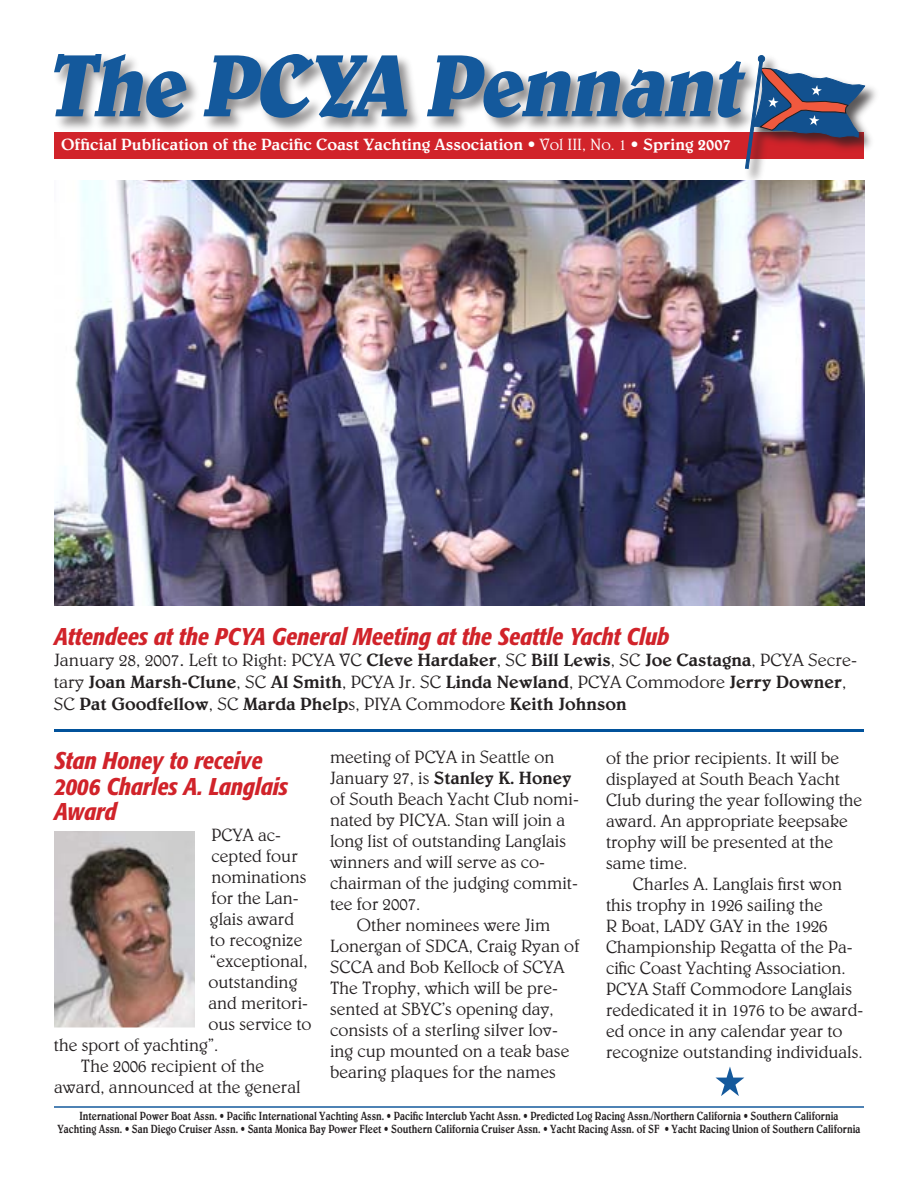
<style>
.page{position:relative;width:918px;height:1188px;background:#fff}
.page>*{position:absolute;margin:0;border:0;box-sizing:border-box;transform-origin:0 0}
.t1{font:italic 500 condensed 24px/25.5px "Formata";color:#d1232a}
.t2{font:300 18px/21px "Belwe";color:#231f20}
.t3{font:500 18px/21.8px "Belwe";color:#231f20}
.t4{font:500 16.5px "Belwe";color:#fff}
.t5{font:500 12px/13.5px "Belwe";color:#231f20;text-align:center;scale:.8 1}
.s1{font-weight:300}
.s2{font-weight:300;font-size:21px}
</style>
<div class="page">
<div style="left:53px;top:52px;width:709px;height:83px;background:#231f20;opacity:.5"></div>
<svg style="left:53px;top:54px;width:691px;height:64px"></svg>
<div style="left:54px;top:132px;width:810px;height:26px;background:#d1232a"></div>
<div style="left:744px;top:54px;width:137px;height:131px;background:#231f20;opacity:.75"></div>
<div style="left:758px;top:55px;width:7px;height:7px;background:#12518f;border-radius:50%"></div>
<div style="left:758px;top:55px;width:7px;height:8px;border:1px solid #12518f;border-radius:50%"></div>
<svg style="left:745px;top:61px;width:123px;height:110px"></svg>
<hr style="left:54px;top:1106px;width:810px;height:2px;background:#14599c">
<img style="left:54px;top:180px;width:810px;height:426px">
<img style="left:54px;top:831px;width:141px;height:197px">
<hr style="left:54px;top:729px;width:810px;height:3px;background:#01529b">
<svg style="left:716px;top:1067px;width:28px;height:29px"></svg>
<p class="t4" style="left:61px;top:135px;width:671px">Official Publication of the Pacific Coast Yachting Association <span class="s1">• Vol III, No. 1 •</span> Spring 2007</p>
<h1 class="t1" style="left:54px;top:623px;width:617px">Attendees at the PCYA General Meeting at the Seattle Yacht Club</h1>
<p class="t3" style="left:54px;top:649px;width:805px"><span class="s1">January 28, 2007</span><span class="s2">.</span> <span class="s1">Left to Right: PCYA VC</span> Cleve Hardaker<span class="s1">, SC</span> Bill Lewis<span class="s1">, SC</span> Joe Castagna<span class="s1">, PCYA Secre&shy;tary</span> Joan Marsh-Clune<span class="s1">, SC</span> Al Smith<span class="s1">, PCYA Jr. SC</span> Linda Newland<span class="s1">, PCYA Commodore</span> Jerry Downer<span class="s1">,<br>SC</span> Pat Goodfellow<span class="s1">, SC</span> Marda Phelp<span class="s1">s, PIYA Commodore</span> Keith Johnson</p>
<h1 class="t1" style="left:54px;top:748px;width:235px">Stan Honey to receive<br>2006 Charles A. Langlais<br>Award</h1>
<p class="t2" style="left:212px;top:824px;width:71px">PCYA ac-</p>
<p class="t2" style="left:212px;top:845px;width:88px">cepted four</p>
<p class="t2" style="left:212px;top:866px;width:97px">nominations</p>
<p class="t2" style="left:212px;top:887px;width:89px">for the Lan-</p>
<p class="t2" style="left:210px;top:908px;width:86px">glais award</p>
<p class="t2" style="left:210px;top:929px;width:94px">to recognize</p>
<p class="t2" style="left:210px;top:950px;width:99px">“exceptional,</p>
<p class="t2" style="left:208px;top:971px;width:90px">outstanding</p>
<p class="t2" style="left:208px;top:992px;width:101px">and meritori-</p>
<p class="t2" style="left:208px;top:1013px;width:105px">ous service to</p>
<p class="t2" style="left:54px;top:1034px;width:166px">the sport of yachting”.</p>
<p class="t2" style="left:81px;top:1055px;width:185px">The 2006 recipient of the</p>
<p class="t2" style="left:54px;top:1076px;width:248px">award, announced at the general</p>
<p class="t2" style="left:330px;top:746px;width:226px">meeting of PCYA in Seattle on</p>
<p class="t3" style="left:330px;top:767px;width:243px"><span class="s1">January 27, is</span> Stanley K. Honey</p>
<p class="t2" style="left:330px;top:788px;width:250px">of South Beach Yacht Club nomi-</p>
<p class="t2" style="left:330px;top:809px;width:237px">nated by PICYA. Stan will join a</p>
<p class="t2" style="left:330px;top:830px;width:238px">long list of outstanding Langlais</p>
<p class="t2" style="left:330px;top:851px;width:216px">winners and will serve as co-</p>
<p class="t2" style="left:330px;top:872px;width:249px">chairman of the judging commit-</p>
<p class="t2" style="left:330px;top:893px;width:92px">tee for 2007.</p>
<p class="t2" style="left:357px;top:914px;width:195px">Other nominees were Jim</p>
<p class="t2" style="left:330px;top:935px;width:251px">Lonergan of SDCA, Craig Ryan of</p>
<p class="t2" style="left:330px;top:956px;width:236px">SCCA and Bob Kellock of SCYA</p>
<p class="t2" style="left:330px;top:977px;width:229px">The Trophy, which will be pre-</p>
<p class="t2" style="left:330px;top:998px;width:225px">sented at SBYC’s opening day,</p>
<p class="t2" style="left:330px;top:1019px;width:229px">consists of a sterling silver lov-</p>
<p class="t2" style="left:330px;top:1040px;width:241px">ing cup mounted on a teak base</p>
<p class="t2" style="left:330px;top:1061px;width:227px">bearing plaques for the names</p>
<p class="t2" style="left:606px;top:747px;width:258px">of the prior recipients. It will be displayed at South Beach Yacht<br>Club during the year following the award. An appropriate keepsake trophy will be presented at the same time.</p>
<p class="t2" style="left:606px;top:873px;width:259px;text-indent:27px">Charles A. Langlais first won this trophy in 1926 sailing the<br>R Boat, LADY GAY in the 1926<br>Championship Regatta of the Pa&shy;cific Coast Yachting Association.<br>PCYA Staff Commodore Langlais rededicated it in 1976 to be award&shy;ed once in any calendar year to recognize outstanding individuals.</p>
<p class="t5" style="left:57px;top:1109px;width:1005px">International Power Boat Assn. • Pacific International Yachting Assn. • Pacific Interclub Yacht Assn. • Predicted Log Racing Assn./Northern California • Southern California<br>Yachting Assn. • San Diego Cruiser Assn. • Santa Monica Bay Power Fleet • Southern California Cruiser Assn. • Yacht Racing Assn. of SF • Yacht Racing Union of Southern California</p>
</div>
